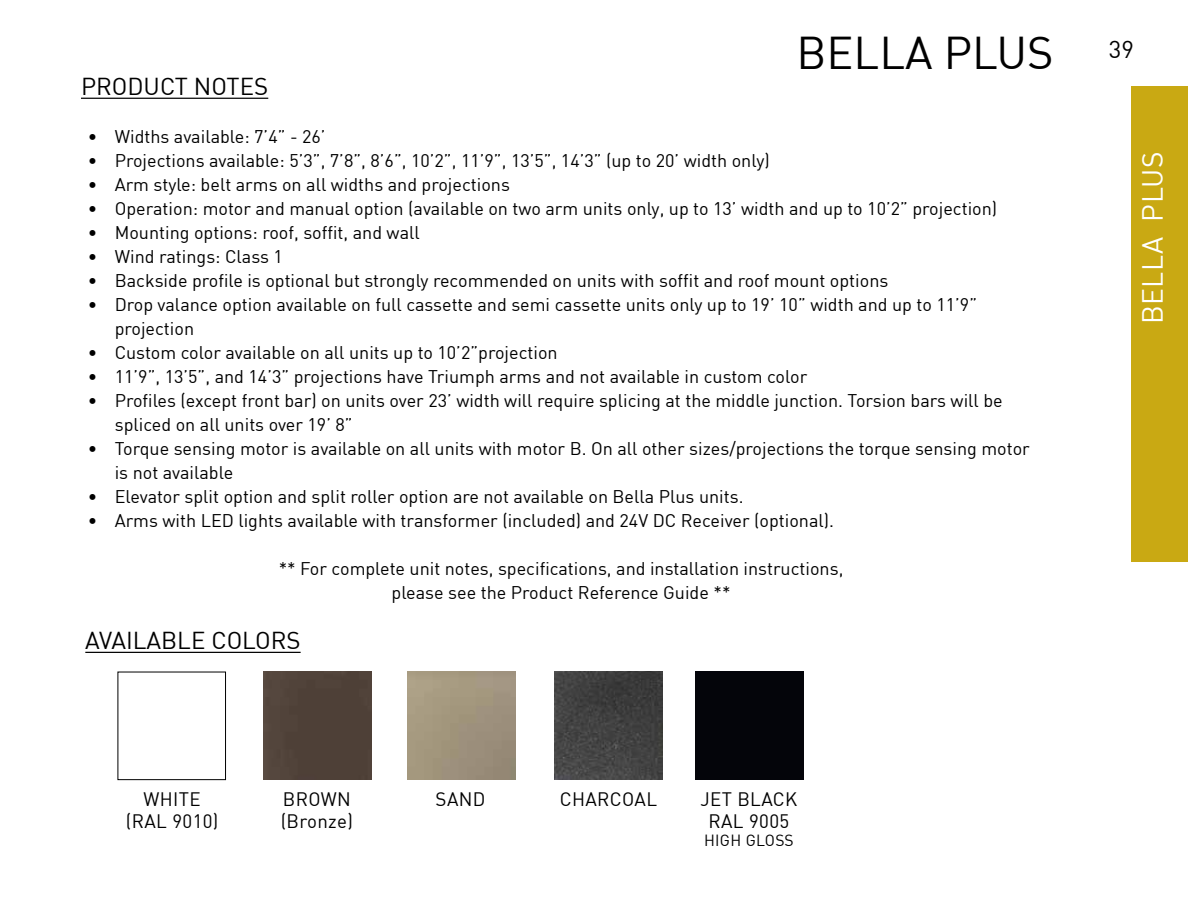
<style>
.page{position:relative;width:1188px;height:918px;background:#fff}
.page>*{position:absolute;margin:0;border:0;box-sizing:border-box;transform-origin:0 0}
.t1{font:45px "DIN";color:#000}
.t2{font:28.65px "DIN";letter-spacing:.02em;color:#fff}
.t3{font:24px "DIN";color:#000}
.t4{font:19.05px/21.6px "DIN";letter-spacing:.02em;color:#000;text-align:center}
.t5{font:18px/24px "DIN";color:#000}
.t6{font:15.9px "DIN";letter-spacing:.02em;color:#000}
</style>
<div class="page">
<hr style="left:81px;top:98px;width:187px;height:1px;background:#000">
<div style="left:1132px;top:86px;width:56px;height:476px;background:#c9a913"></div>
<hr style="left:85px;top:652px;width:216px;height:1px;background:#000">
<div style="left:118px;top:672px;width:108px;height:108px;border:1px solid #000"></div>
<img style="left:555px;top:672px;width:108px;height:108px">
<div style="left:264px;top:672px;width:108px;height:108px;background:#4e4037"></div>
<div style="left:695px;top:672px;width:108px;height:108px;background:#04050a"></div>
<h1 class="t1" style="left:796px;top:25px;width:339px">BELLA PLUS <sup>39</sup></h1>
<h3 class="t3" style="left:81px;top:71px;width:189px">PRODUCT NOTES</h3>
<p class="t5" style="left:88px;top:124px;width:239px">• Widths available: 7’4” - 26’</p>
<p class="t5" style="left:88px;top:148px;width:684px">• Projections available: 5’3”, 7’8”, 8’6”, 10’2”, 11’9”, 13’5”, 14’3” (up to 20’ width only)</p>
<p class="t5" style="left:88px;top:172px;width:424px">• Arm style: belt arms on all widths and projections</p>
<p class="t5" style="left:88px;top:196px;width:911px">• Operation: motor and manual option (available on two arm units only, up to 13’ width and up to 10’2” projection)</p>
<p class="t5" style="left:88px;top:220px;width:334px">• Mounting options: roof, soffit, and wall</p>
<p class="t5" style="left:88px;top:244px;width:197px">• Wind ratings: Class 1</p>
<p class="t5" style="left:88px;top:268px;width:802px">• Backside profile is optional but strongly recommended on units with soffit and roof mount options</p>
<p class="t5" style="left:115px;top:292px;width:864px;text-indent:-27px">• Drop valance option available on full cassette and semi cassette units only up to 19’ 10” width and up to 11’9” projection</p>
<p class="t5" style="left:88px;top:340px;width:471px">• Custom color available on all units up to 10’2”projection</p>
<p class="t5" style="left:88px;top:364px;width:721px">• 11’9”, 13’5”, and 14’3” projections have Triumph arms and not available in custom color</p>
<p class="t5" style="left:115px;top:388px;width:890px;text-indent:-27px">• Profiles (except front bar) on units over 23’ width will require splicing at the middle junction. Torsion bars will be spliced on all units over 19’ 8”</p>
<p class="t5" style="left:115px;top:436px;width:917px;text-indent:-27px">• Torque sensing motor is available on all units with motor B. On all other sizes/projections the torque sensing motor is not available</p>
<p class="t5" style="left:88px;top:484px;width:657px">• Elevator split option and split roller option are not available on Bella Plus units.</p>
<p class="t5" style="left:88px;top:508px;width:748px">• Arms with LED lights available with transformer (included) and 24V DC Receiver (optional).</p>
<p class="t5" style="left:279px;top:556px;width:566px;text-align:center">** For complete unit notes, specifications, and installation instructions, please see the Product Reference Guide **</p>
<h2 class="t2" style="left:1135px;top:324px;width:175px;rotate:-90deg">BELLA PLUS</h2>
<h3 class="t3" style="left:85px;top:625px;width:217px">AVAILABLE COLORS</h3>
<p class="t4" style="left:126px;top:788px;width:94px">WHITE (RAL 9010)</p>
<p class="t4" style="left:436px;top:788px;width:51px">SAND</p>
<p class="t4" style="left:700px;top:788px;width:99px">JET BLACK<br>RAL 9005</p>
<p class="t6" style="left:704px;top:830px;width:91px">HIGH GLOSS</p>
<p class="t4" style="left:283px;top:788px;width:69px">BROWN</p>
<p class="t4" style="left:560px;top:788px;width:99px">CHARCOAL</p>
<p class="t4" style="left:281px;top:810px;width:74px">(Bronze)</p>
</div>
